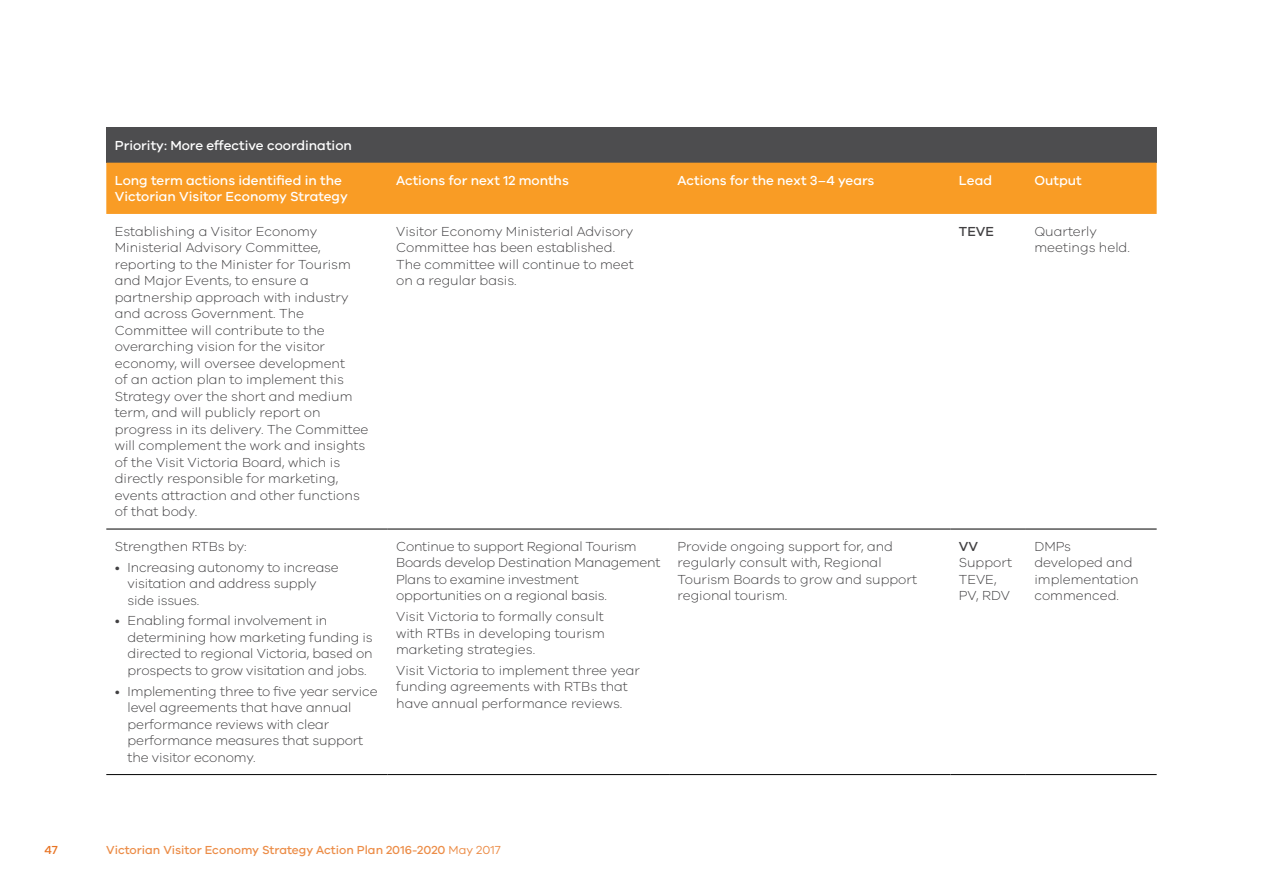
<style>
.page{position:relative;width:1263px;height:893px;background:#fff}
.page>*{position:absolute;margin:0;border:0;box-sizing:border-box;transform-origin:0 0}
.t1{font:300 13.5px/16.5px "VIC";color:#414042}
.t2{font:500 13.5px/16.5px "VIC";color:#fff}
.t3{font:300 13.5px/16.5px "VIC";letter-spacing:-.02em;color:#414042}
.t4{font:500 13.5px "VIC";color:#414042}
.t5{font:500 12px "VIC";color:#ec8d48}
.t6{font:500 12px "VIC";color:#e87424}
.s1{font-weight:400}
</style>
<div class="page">
<div style="left:106px;top:128px;width:1051px;height:35px;background:#4d4d4f"></div>
<div style="left:106px;top:163px;width:1051px;height:51px;background:#f99c25"></div>
<hr style="left:106px;top:529px;width:282px;height:1px;background:#000">
<hr style="left:388px;top:529px;width:281px;height:1px;background:#000">
<hr style="left:669px;top:529px;width:281px;height:1px;background:#000">
<hr style="left:388px;top:774px;width:281px;height:1px;background:#000">
<hr style="left:669px;top:774px;width:281px;height:1px;background:#000">
<hr style="left:950px;top:529px;width:76px;height:1px;background:#000">
<hr style="left:1026px;top:529px;width:131px;height:1px;background:#000">
<hr style="left:950px;top:774px;width:76px;height:1px;background:#000">
<hr style="left:1026px;top:774px;width:131px;height:1px;background:#000">
<hr style="left:106px;top:774px;width:282px;height:1px;background:#000">
<p class="t2" style="left:115px;top:136px;width:239px">Priority: More effective coordination</p>
<p class="t2" style="left:115px;top:171px;width:235px">Long term actions identified in the<br>Victorian Visitor Economy Strategy</p>
<p class="t2" style="left:396px;top:171px;width:174px">Actions for next 12 months</p>
<p class="t2" style="left:677px;top:171px;width:198px">Actions for the next 3–4 years</p>
<p class="t2" style="left:959px;top:171px;width:35px">Lead</p>
<p class="t2" style="left:1034px;top:171px;width:49px">Output</p>
<p class="t1" style="left:115px;top:222px;width:255px">Establishing a Visitor Economy Ministerial Advisory Committee, reporting to the Minister for Tourism and Major Events, to ensure a partnership approach with industry and across Government. The Committee will contribute to the overarching vision for the visitor economy, will oversee development<br>of an action plan to implement this Strategy over the short and medium term, and will publicly report on progress in its delivery. The Committee will complement the work and insights of the Visit Victoria Board, which is directly responsible for marketing, events attraction and other functions of that body.</p>
<p class="t1" style="left:396px;top:222px;width:239px">Visitor Economy Ministerial Advisory<br>Committee has been established.<br>The committee will continue to meet on a regular basis.</p>
<p class="t4" style="left:959px;top:223px;width:37px">TEVE</p>
<p class="t1" style="left:1034px;top:222px;width:97px">Quarterly meetings held.</p>
<p class="t1" style="left:115px;top:538px;width:133px">Strengthen RTBs by:</p>
<p class="t1" style="left:128px;top:558px;width:213px;text-indent:-13px">• Increasing autonomy to increase visitation and address supply side issues.</p>
<p class="t1" style="left:128px;top:612px;width:247px;text-indent:-13px">• Enabling formal involvement in determining how marketing funding is directed to regional Victoria, based on prospects to grow visitation and jobs.</p>
<p class="t1" style="left:128px;top:682px;width:252px;text-indent:-13px">• Implementing three to five year service level agreements that have annual performance reviews with clear performance measures that support the visitor economy.</p>
<p class="t1" style="left:677px;top:538px;width:241px">Provide ongoing support for, and regularly consult with, Regional<br>Tourism Boards to grow and support regional tourism.</p>
<p class="t4" style="left:959px;top:538px;width:21px">VV</p>
<p class="t3" style="left:396px;top:538px;width:266px">Continue to support Regional Tourism Boards develop Destination Management Plans to examine investment opportunities on a regional basis.</p>
<p class="t1" style="left:396px;top:608px;width:210px;text-align:justify">Visit Victoria to formally consult with RTBs in developing tourism marketing strategies.</p>
<p class="t1" style="left:396px;top:662px;width:245px">Visit Victoria to implement three year funding agreements with RTBs that have annual performance reviews.</p>
<p class="t1" style="left:1034px;top:538px;width:106px">DMPs developed and implementation commenced.</p>
<p class="t1" style="left:959px;top:554px;width:55px">Support<br>TEVE,<br>PV, RDV</p>
<p class="t6" style="left:45px;top:843px;width:15px">47</p>
<p class="t5" style="left:106px;top:843px;width:396px">Victorian Visitor Economy Strategy Action Plan 2016-2020 <span class="s1">May 2017</span></p>
</div>
